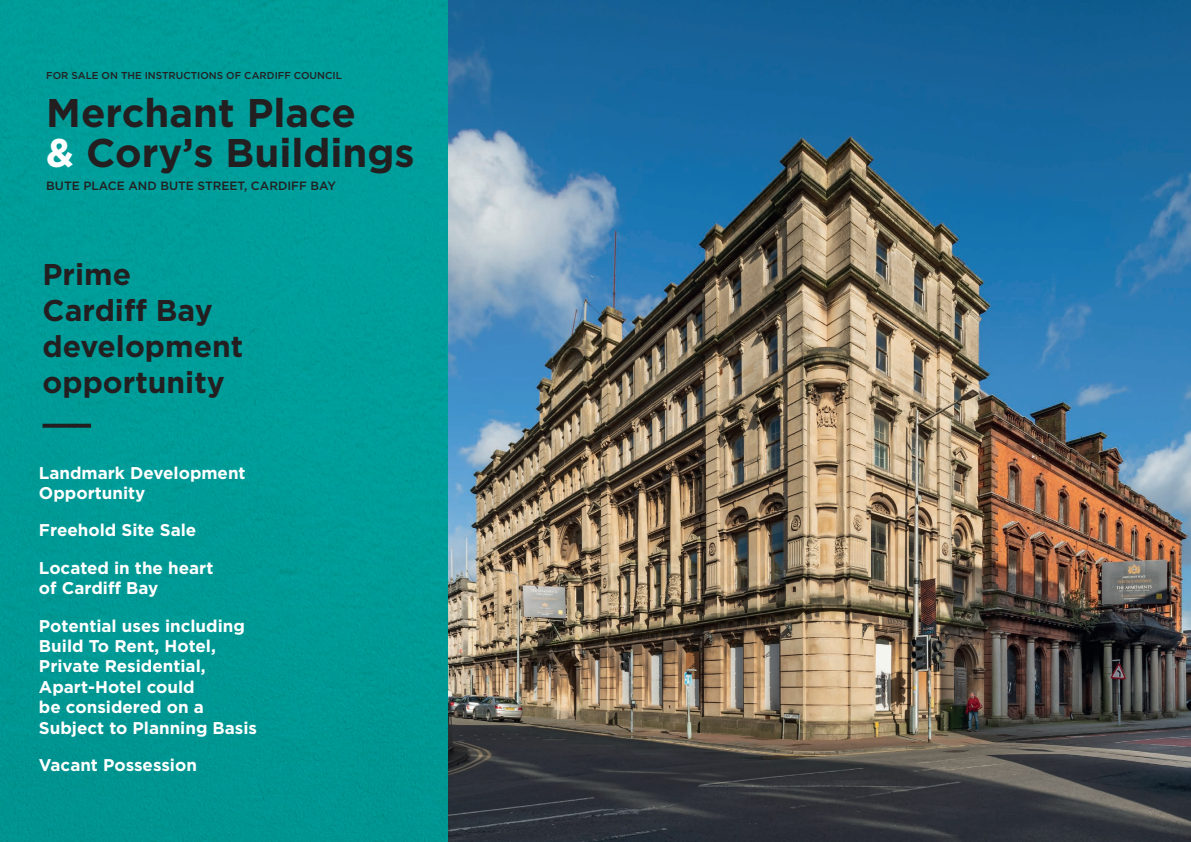
<style>
.page{position:relative;width:1191px;height:842px;background:#fff}
.page>*{position:absolute;margin:0;border:0;box-sizing:border-box;transform-origin:0 0}
.t1{font:700 40px/40px "Gotham";color:#231f20}
.t2{font:700 30px/36px "Gotham";color:#231f20}
.t3{font:700 17px/20.4px "Gotham";color:#fff}
.t4{font:500 12px "Gotham";color:#231f20}
.t5{font:500 10px "Gotham";color:#231f20}
.s1{color:#fff}
</style>
<div class="page">
<div style="left:0;top:0;width:595px;height:842px;background:#009c98"></div>
<img style="left:448px;top:0;width:743px;height:842px">
<svg style="left:43px;top:424px;width:48px;height:4px"></svg>
<p class="t5" style="left:43px;top:69px;width:211px">MERCHANT PLACE &amp; CO Y’S BUILDINGS</p>
<p class="t5" style="left:46px;top:69px;width:297px">FOR SALE ON THE INSTRUCTIONS OF CARDIFF COUNCIL</p>
<h1 class="t1" style="left:46px;top:93px;width:370px">Merchant Place<br><span class="s1">&amp;</span> Cory’s Buildings</h1>
<p class="t4" style="left:46px;top:178px;width:291px">BUTE PLACE AND BUTE STREET, CARDIFF BAY</p>
<h2 class="t2" style="left:43px;top:256px;width:202px">Prime<br>Cardiff Bay development opportunity</h2>
<p class="t3" style="left:39px;top:462px;width:208px">Landmark Development<br>Opportunity</p>
<p class="t3" style="left:39px;top:512px;width:176px;line-height:37.4px">Freehold Site Sale<br>Located in the heart</p>
<p class="t3" style="left:39px;top:569px;width:207px;line-height:37.4px">of Cardiff Bay<br>Potential uses including</p>
<p class="t3" style="left:39px;top:636px;width:220px">Build To Rent, Hotel,<br>Private Residential,<br>Apart-Hotel could<br>be considered on a<br>Subject to Planning Basis</p>
<p class="t3" style="left:39px;top:755px;width:159px">Vacant Possession</p>
</div>
